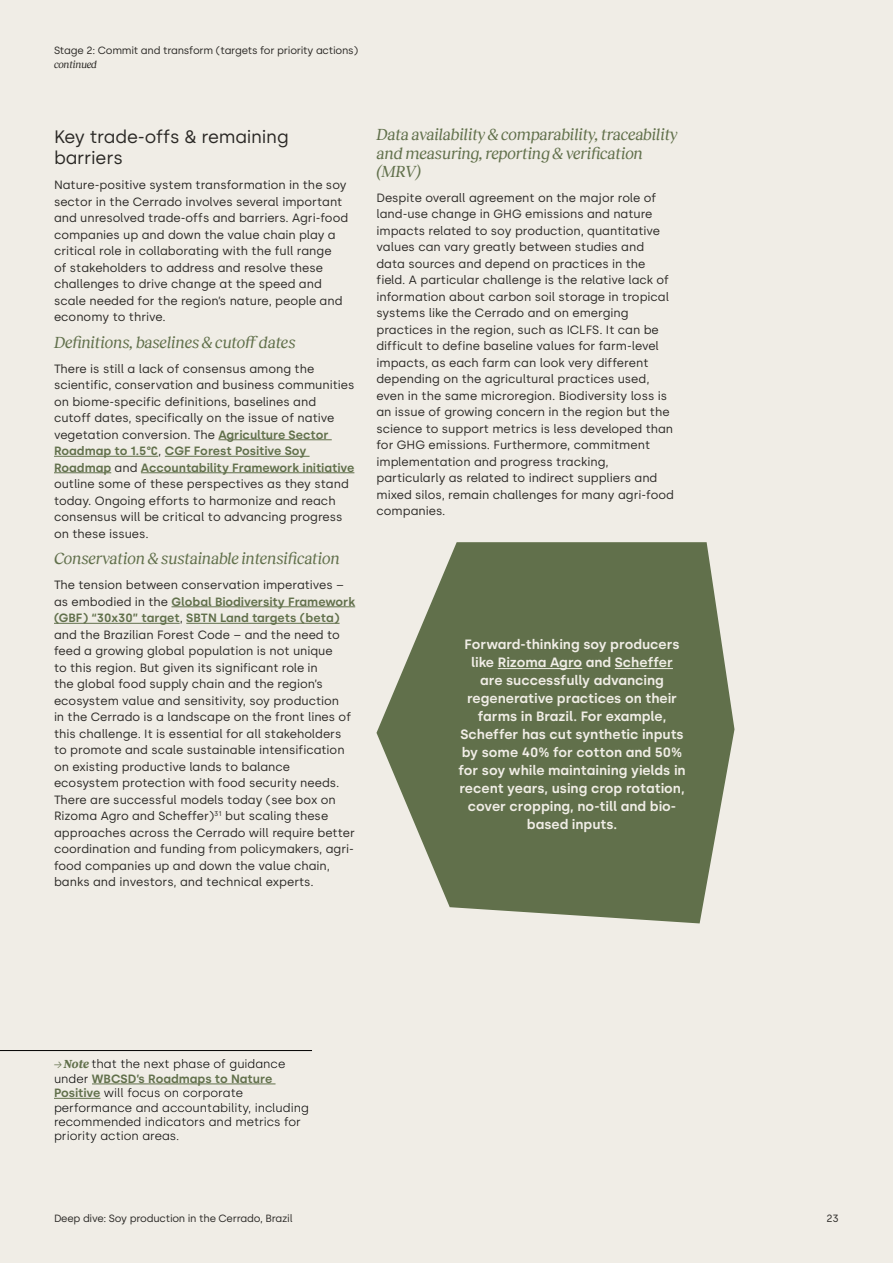
<style>
.page{position:relative;width:893px;height:1263px;background:#f0ede6}
.page>*{position:absolute;margin:0;border:0;box-sizing:border-box;transform-origin:0 0}
.t1{font:18px/21px "Silka";letter-spacing:-.01em;color:#2a2825}
.t2{font:italic 16.5px/18px "Reckless";letter-spacing:-.015em;color:#61704b}
.t3{font:600 13.5px/18px "Silka";color:#f0ede6;text-align:center}
.t4{font:12px/16.5px "Silka";color:#2a2825}
.t5{font:300 12px/14.4px "Silka";color:#000}
.t6{font:10.5px "Silka";letter-spacing:-.02em;color:#2a2825}
.t7{font:italic 10.5px "Reckless";letter-spacing:-.03em;color:#2a2825}
.s1{font-weight:600;color:#61704b}
.s2{font-family:"Reckless";font-weight:700;font-style:italic;color:#61704b}
</style>
<div class="page">
<hr style="left:218px;top:439px;width:114px;height:1px;background:#61704b">
<hr style="left:54px;top:456px;width:104px;height:1px;background:#61704b">
<hr style="left:165px;top:456px;width:145px;height:1px;background:#61704b">
<hr style="left:54px;top:472px;width:57px;height:1px;background:#61704b">
<hr style="left:141px;top:472px;width:213px;height:1px;background:#61704b">
<hr style="left:172px;top:606px;width:183px;height:1px;background:#61704b">
<hr style="left:54px;top:623px;width:126px;height:1px;background:#61704b">
<hr style="left:186px;top:623px;width:154px;height:1px;background:#61704b">
<hr style="left:92px;top:1083px;width:184px;height:1px;background:#61704b">
<hr style="left:54px;top:1098px;width:46px;height:1px;background:#61704b">
<hr style="left:0;top:1050px;width:312px;height:1px;background:#000">
<svg style="left:376px;top:542px;width:358px;height:381px;fill:#61704b"></svg>
<hr style="left:498px;top:668px;width:84px;height:1px;background:#f0ede6">
<hr style="left:615px;top:668px;width:58px;height:1px;background:#f0ede6">
<p class="t6" style="left:54px;top:44px;width:306px">Stage 2: Commit and transform (targets for priority actions)</p>
<p class="t7" style="left:54px;top:56px;width:45px">continued</p>
<h1 class="t1" style="left:54px;top:126px;width:236px">Key trade-offs &amp; remaining barriers</h1>
<p class="t4" style="left:54px;top:177px;width:296px">Nature-positive system transformation in the soy sector in the Cerrado involves several important and unresolved trade-offs and barriers. Agri-food companies up and down the value chain play a critical role in collaborating with the full range<br>of stakeholders to address and resolve these challenges to drive change at the speed and scale needed for the region’s nature, people and economy to thrive.</p>
<h2 class="t2" style="left:54px;top:332px;width:243px">Definitions, baselines &amp; cutoff dates</h2>
<p class="t4" style="left:54px;top:360px;width:302px">There is still a lack of consensus among the scientific, conservation and business communities on biome-specific definitions, baselines and cutoff dates, specifically on the issue of native vegetation conversion. The <span class="s1">Agriculture Sector Roadmap to 1.5°C</span>, <span class="s1">CGF Forest Positive Soy Roadmap</span> and <span class="s1">Accountability Framework initiative </span>outline some of these perspectives as they stand today. Ongoing efforts to harmonize and reach consensus will be critical to advancing progress on these issues.</p>
<h2 class="t2" style="left:54px;top:548px;width:287px">Conservation &amp; sustainable intensification</h2>
<p class="t4" style="left:54px;top:577px;width:303px">The tension between conservation imperatives – as embodied in the <span class="s1">Global Biodiversity Framework (GBF) “30x30” target</span>, <span class="s1">SBTN Land targets (beta) </span>and the Brazilian Forest Code – and the need to feed a growing global population is not unique<br>to this region. But given its significant role in<br>the global food supply chain and the region’s ecosystem value and sensitivity, soy production<br>in the Cerrado is a landscape on the front lines of this challenge. It is essential for all stakeholders to promote and scale sustainable intensification on existing productive lands to balance ecosystem protection with food security needs.<br>There are successful models today (see box on Rizoma Agro and Scheffer)<sup>31</sup> but scaling these approaches across the Cerrado will require better coordination and funding from policymakers, agri&shy;food companies up and down the value chain, banks and investors, and technical experts.</p>
<h2 class="t2" style="left:376px;top:125px;width:303px">Data availability &amp; comparability, traceability and measuring, reporting &amp; verification (MRV)</h2>
<p class="t4" style="left:376px;top:189px;width:299px">Despite overall agreement on the major role of land-use change in GHG emissions and nature impacts related to soy production, quantitative values can vary greatly between studies and data sources and depend on practices in the field. A particular challenge is the relative lack of information about carbon soil storage in tropical systems like the Cerrado and on emerging practices in the region, such as ICLFS. It can be difficult to define baseline values for farm-level impacts, as each farm can look very different depending on the agricultural practices used, even in the same microregion. Biodiversity loss is an issue of growing concern in the region but the science to support metrics is less developed than for GHG emissions. Furthermore, commitment implementation and progress tracking, particularly as related to indirect suppliers and mixed silos, remain challenges for many agri-food companies.</p>
<p class="t3" style="left:458px;top:635px;width:229px">Forward-thinking soy producers like Rizoma Agro and Scheffer are successfully advancing regenerative practices on their farms in Brazil. For example,<br>Scheffer has cut synthetic inputs by some 40% for cotton and 50% for soy while maintaining yields in recent years, using crop rotation, cover cropping, no-till and bio&shy;based inputs.</p>
<p class="t5" style="left:54px;top:1057px;width:256px"><span class="s2">→ Note</span> that the next phase of guidance under <span class="s1">WBCSD’s Roadmaps to Nature Positive</span> will focus on corporate performance and accountability, including recommended indicators and metrics for priority action areas.</p>
<p class="t6" style="left:54px;top:1212px;width:240px">Deep dive: Soy production in the Cerrado, Brazil</p>
<p class="t6" style="left:827px;top:1212px;width:14px">23</p>
</div>
